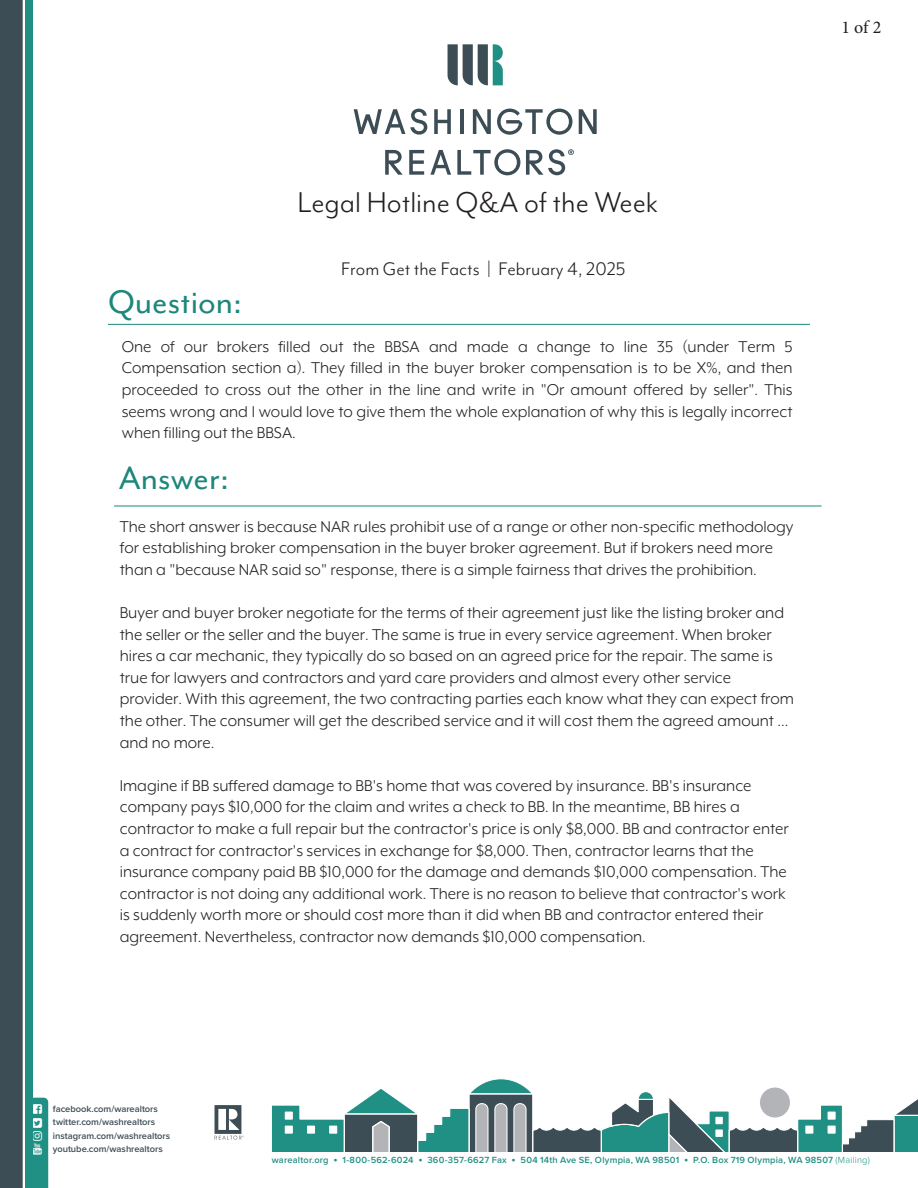
<style>
.page{position:relative;width:918px;height:1188px;background:#fff}
.page>*{position:absolute;margin:0;border:0;box-sizing:border-box;transform-origin:0 0}
.t1{font:37.5px "Mr Eaves Mod OT";color:#1c877a}
.t2{font:33px "Mr Eaves Mod OT";color:#231f20}
.t3{font:21px "Mr Eaves Mod OT";color:#231f20}
.t4{font:18px/21.6px "Mr Eaves XL Mod OT";color:#231f20}
.t5{font:18px "Minion Pro";color:#231f20}
.t6{font:600 9.45px/13.4px "Proxima Nova";letter-spacing:-.005em;color:#3d4d55}
.t7{font:600 9.3px "Proxima Nova";letter-spacing:.025em;color:#219084}
.s1{font-size:11.85px}
.s2{font-weight:300}
</style>
<div class="page">
<svg style="left:409px;top:150px;width:15px;height:25px"></svg>
<svg style="left:430px;top:150px;width:21px;height:25px"></svg>
<svg style="left:457px;top:149px;width:63px;height:26px"></svg>
<svg style="left:385px;top:150px;width:18px;height:25px"></svg>
<svg style="left:434px;top:109px;width:17px;height:25px"></svg>
<svg style="left:473px;top:109px;width:18px;height:25px"></svg>
<svg style="left:497px;top:109px;width:75px;height:26px"></svg>
<svg style="left:579px;top:109px;width:18px;height:25px"></svg>
<hr style="left:460px;top:109px;width:4px;height:25px;background:#3d4d55">
<svg style="left:354px;top:109px;width:73px;height:26px"></svg>
<svg style="left:526px;top:149px;width:48px;height:26px"></svg>
<svg style="left:448px;top:44px;width:55px;height:41px"></svg>
<svg style="left:214px;top:1105px;width:30px;height:35px"></svg>
<svg style="left:271px;top:1078px;width:647px;height:74px"></svg>
<div style="left:759px;top:1086px;width:32px;height:33px;border:1px solid #fff;border-radius:50%"></div>
<hr style="left:108px;top:324px;width:702px;height:1px;background:#1c877a">
<hr style="left:114px;top:506px;width:708px;height:1px;background:#1c877a">
<svg style="left:0;top:0;width:48px;height:1188px"></svg>
<p class="t5" style="left:841px;top:15px;width:41px">1 of 2</p>
<h2 class="t2" style="left:297px;top:184px;width:362px">Legal Hotline Q&amp;A of the Week</h2>
<h1 class="t1" style="left:108px;top:282px;width:136px">Question:</h1>
<p class="t3" style="left:341px;top:258px;width:286px">From Get the Facts | February 4, 2025</p>
<p class="t4" style="left:122px;top:336px;width:672px;text-align:justify">One of our brokers filled out the BBSA and made a change to line 35 (under Term 5<br>Compensation section a). They filled in the buyer broker compensation is to be X%, and then proceeded to cross out the other in the line and write in "Or amount offered by seller". This seems wrong and I would love to give them the whole explanation of why this is legally incorrect when filling out the BBSA.</p>
<h1 class="t1" style="left:119px;top:457px;width:112px">Answer:</h1>
<p class="t4" style="left:120px;top:515px;width:675px">The short answer is because NAR rules prohibit use of a range or other non-specific methodology for establishing broker compensation in the buyer broker agreement. But if brokers need more than a "because NAR said so" response, there is a simple fairness that drives the prohibition.</p>
<p class="t4" style="left:120px;top:602px;width:676px">Buyer and buyer broker negotiate for the terms of their agreement just like the listing broker and the seller or the seller and the buyer. The same is true in every service agreement. When broker hires a car mechanic, they typically do so based on an agreed price for the repair. The same is true for lawyers and contractors and yard care providers and almost every other service provider. With this agreement, the two contracting parties each know what they can expect from the other. The consumer will get the described service and it will cost them the agreed amount ... and no more.</p>
<p class="t4" style="left:120px;top:774px;width:671px">Imagine if BB suffered damage to BB's home that was covered by insurance. BB's insurance company pays $10,000 for the claim and writes a check to BB. In the meantime, BB hires a contractor to make a full repair but the contractor's price is only $8,000. BB and contractor enter a contract for contractor's services in exchange for $8,000. Then, contractor learns that the insurance company paid BB $10,000 for the damage and demands $10,000 compensation. The contractor is not doing any additional work. There is no reason to believe that contractor's work is suddenly worth more or should cost more than it did when BB and contractor entered their agreement. Nevertheless, contractor now demands $10,000 compensation.</p>
<p class="t6" style="left:53px;top:1102px;width:119px">facebook.com/warealtors twitter.com/washrealtors instagram.com/washrealtors youtube.com/washrealtors</p>
<p class="t7" style="left:272px;top:1153px;width:600px">warealtor.org <span class="s1">•</span> 1-800-562-6024 <span class="s1">•</span> 360-357-6627 Fax <span class="s1">•</span> 504 14th Ave SE, Olympia, WA 98501 <span class="s1">•</span> P.O. Box 719 Olympia, WA 98507 <span class="s2">(Mailing)</span></p>
</div>
